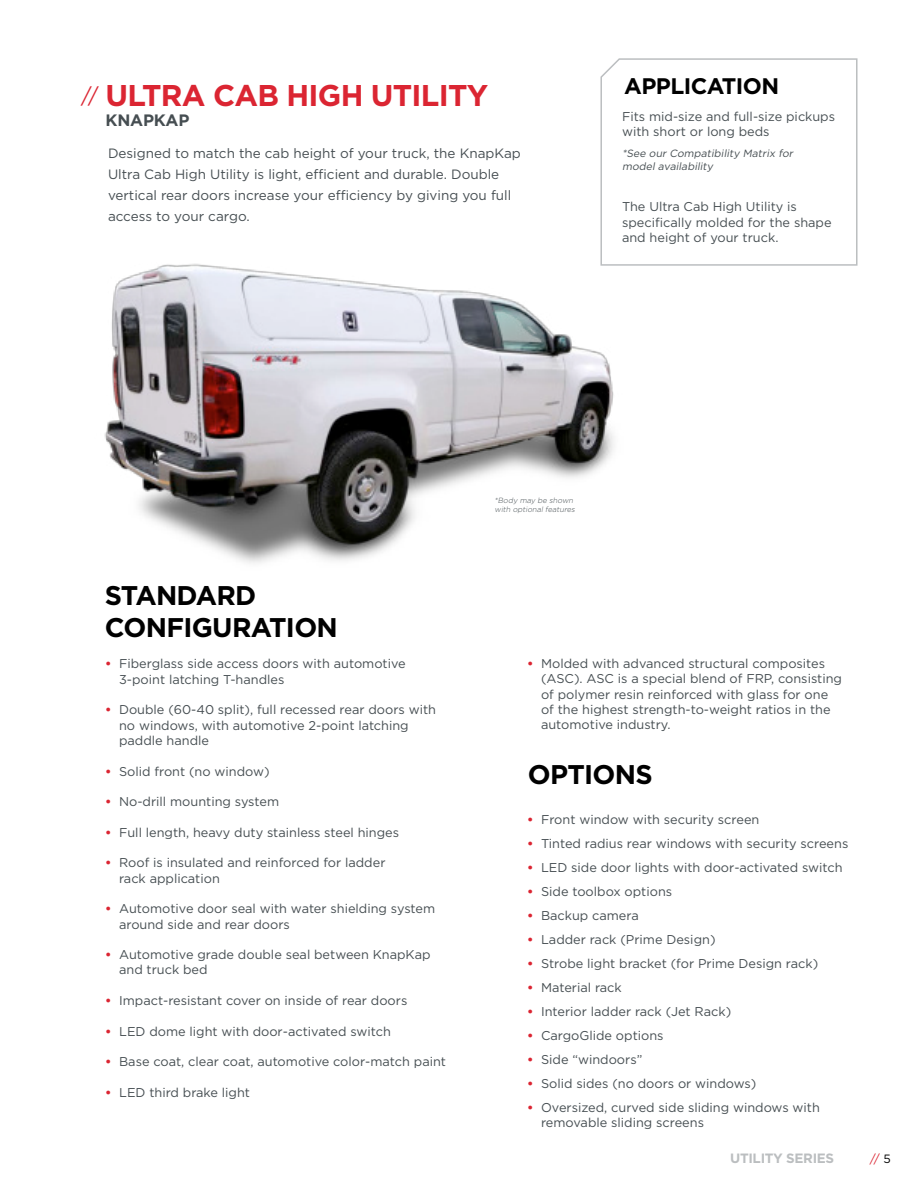
<style>
.page{position:relative;width:918px;height:1188px;background:#fff}
.page>*{position:absolute;margin:0;border:0;box-sizing:border-box;transform-origin:0 0}
.t1{font:700 30px "Gotham";letter-spacing:-.025em;color:#db2532}
.t2{font:700 27px/32.4px "Gotham";letter-spacing:-.025em;color:#000}
.t3{font:700 22.5px "Gotham";letter-spacing:-.025em;color:#000}
.t4{font:21px "Gotham";color:#db2532}
.t5{font:700 16.5px "Gotham";letter-spacing:-.01em;color:#464e52}
.t6{font:13.5px/21px "Gotham";color:#464e52}
.t7{font:700 13.5px "Gotham";letter-spacing:-.025em;color:#bbbec0}
.t8{font:12.75px/15.3px "Gotham";color:#464e52}
.t9{font:12px "Gotham";color:#db2532}
.t10{font:italic 10.5px/12.6px "Gotham";color:#464e52}
.t11{font:italic 300 7.5px/9px "Gotham";color:#464e52}
.s1{font-weight:700;color:#db2532}
.s2{color:#000}
</style>
<div class="page">
<svg style="left:600px;top:58px;width:258px;height:208px"></svg>
<img style="left:104px;top:239px;width:555px;height:324px">
<h1 class="t1" style="left:105px;top:82px;width:384px">ULTRA CAB HIGH UTILITY</h1>
<p class="t5" style="left:105px;top:113px;width:85px">KNAPKAP</p>
<h3 class="t4" style="left:81px;top:86px;width:19px">//</h3>
<p class="t6" style="left:108px;top:143px;width:414px">Designed to match the cab height of your truck, the KnapKap Ultra Cab High Utility is light, efficient and durable. Double vertical rear doors increase your efficiency by giving you full access to your cargo.</p>
<h3 class="t3" style="left:624px;top:76px;width:157px">APPLICATION</h3>
<p class="t8" style="left:622px;top:110px;width:215px">Fits mid-size and full-size pickups with short or long beds</p>
<p class="t10" style="left:622px;top:148px;width:174px">*See our Compatibility Matrix for model availability</p>
<p class="t8" style="left:622px;top:200px;width:211px">The Ultra Cab High Utility is specifically molded for the shape and height of your truck.</p>
<h2 class="t2" style="left:105px;top:581px;width:235px">STANDARD<br>CONFIGURATION</h2>
<p class="t8" style="left:119px;top:657px;width:288px;text-indent:-14px"><span class="s1">•</span> Fiberglass side access doors with automotive<br>3-point latching T-handles</p>
<p class="t8" style="left:119px;top:703px;width:318px;text-indent:-14px"><span class="s1">•</span> Double (60-40 split), full recessed rear doors with no windows, with automotive 2-point latching paddle handle</p>
<p class="t8" style="left:105px;top:764px;width:166px"><span class="s1">•</span> Solid front (no window)</p>
<p class="t8" style="left:105px;top:795px;width:176px"><span class="s1">•</span> No-drill mounting system</p>
<p class="t8" style="left:105px;top:825px;width:296px"><span class="s1">•</span> Full length, heavy duty stainless steel hinges</p>
<p class="t8" style="left:119px;top:856px;width:268px;text-indent:-14px"><span class="s1">•</span> Roof is insulated and reinforced for ladder rack application</p>
<p class="t8" style="left:119px;top:902px;width:318px;text-indent:-14px"><span class="s1">•</span> Automotive door seal with water shielding system around side and rear doors</p>
<p class="t8" style="left:119px;top:948px;width:313px;text-indent:-14px"><span class="s1">•</span> Automotive grade double seal between KnapKap and truck bed</p>
<p class="t8" style="left:105px;top:994px;width:304px"><span class="s1">•</span> Impact-resistant cover on inside of rear doors</p>
<p class="t8" style="left:105px;top:1024px;width:287px"><span class="s1">•</span> LED dome light with door-activated switch</p>
<p class="t8" style="left:105px;top:1055px;width:342px"><span class="s1">•</span> Base coat, clear coat, automotive color-match paint</p>
<p class="t8" style="left:105px;top:1085px;width:146px"><span class="s1">•</span> LED third brake light</p>
<p class="t11" style="left:495px;top:496px;width:83px">*Body may be shown with optional features</p>
<p class="t8" style="left:541px;top:656px;width:303px;text-indent:-14px"><span class="s1">•</span> Molded with advanced structural composites (ASC). ASC is a special blend of FRP, consisting of polymer resin reinforced with glass for one of the highest strength-to-weight ratios in the automotive industry.</p>
<h2 class="t2" style="left:528px;top:760px;width:127px">OPTIONS</h2>
<p class="t8" style="left:527px;top:813px;width:234px"><span class="s1">•</span> Front window with security screen</p>
<p class="t8" style="left:527px;top:837px;width:323px"><span class="s1">•</span> Tinted radius rear windows with security screens</p>
<p class="t8" style="left:527px;top:861px;width:317px"><span class="s1">•</span> LED side door lights with door-activated switch</p>
<p class="t8" style="left:527px;top:885px;width:147px"><span class="s1">•</span> Side toolbox options</p>
<p class="t8" style="left:527px;top:909px;width:113px"><span class="s1">•</span> Backup camera</p>
<p class="t8" style="left:527px;top:933px;width:190px"><span class="s1">•</span> Ladder rack (Prime Design)</p>
<p class="t8" style="left:527px;top:957px;width:293px"><span class="s1">•</span> Strobe light bracket (for Prime Design rack)</p>
<p class="t8" style="left:527px;top:981px;width:96px"><span class="s1">•</span> Material rack</p>
<p class="t8" style="left:527px;top:1005px;width:206px"><span class="s1">•</span> Interior ladder rack (Jet Rack)</p>
<p class="t8" style="left:527px;top:1029px;width:138px"><span class="s1">•</span> CargoGlide options</p>
<p class="t8" style="left:527px;top:1053px;width:117px"><span class="s1">•</span> Side “windoors”</p>
<p class="t8" style="left:527px;top:1077px;width:231px"><span class="s1">•</span> Solid sides (no doors or windows)</p>
<p class="t8" style="left:541px;top:1101px;width:280px;text-indent:-14px"><span class="s1">•</span> Oversized, curved side sliding windows with removable sliding screens</p>
<p class="t7" style="left:730px;top:1152px;width:106px">UTILITY SERIES</p>
<p class="t9" style="left:870px;top:1153px;width:23px">// <span class="s2">5</span></p>
</div>
